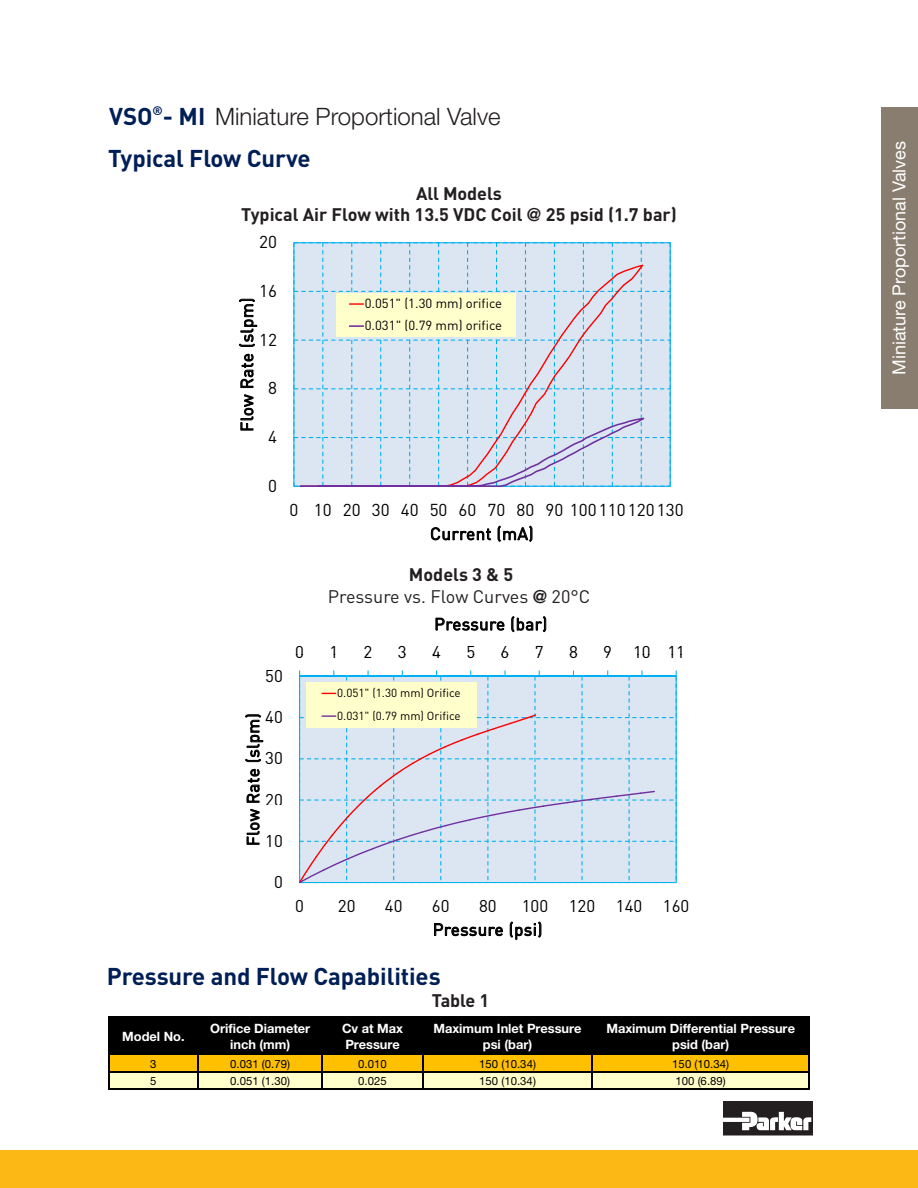
<style>
.page{position:relative;width:918px;height:1188px;background:#fff}
.page>*{position:absolute;margin:0;border:0;box-sizing:border-box;transform-origin:0 0}
.B_Head{font:700 24px "DIN";letter-spacing:-.005em;color:#001f56}
.t1{font:300 24px "Helvetica Neue LT Std";color:#231f20}
.B_Head-2{font:700 18px "DIN";color:#231f20}
.t2{font:18px "Helvetica Neue LT Std";color:#fff}
.B_Head-3{font:18px "DIN";color:#231f20}
.t3{font:17.1px/24px "DINOT";color:#000;text-align:center}
.t4{font:17.1px "DINOT";letter-spacing:.025em;color:#000}
.t5{font:16.95px/23.7px "DINOT";letter-spacing:.005em;color:#000}
.t6{font:16.95px "DINOT";letter-spacing:.025em;color:#000}
.t7{font:13.05px/22px "DINOT";color:#000}
.t8{font:700 12.9px/16px "Helvetica Neue LT Std";color:#fff;text-align:center}
.t9{font:11.7px "DINOT";color:#000}
.t10{font:11.4px "Helvetica Neue LT Std";letter-spacing:.005em;color:#000}
.s1{font-family:"DINOT";font-weight:700;color:#001f56}
.s2{font-family:"Helvetica Neue LT Std"}
.s3{font-family:"Helvetica Neue LT Std";font-weight:700}
</style>
<div class="page">
<div style="left:0;top:1150px;width:918px;height:38px;background:#fcb814"></div>
<div style="left:882px;top:108px;width:36px;height:301px;background:#887d6e"></div>
<svg style="left:723px;top:1101px;width:90px;height:35px"></svg>
<svg style="left:239px;top:299px;width:18px;height:48px"></svg>
<svg style="left:241px;top:354px;width:12px;height:34px"></svg>
<svg style="left:241px;top:394px;width:12px;height:36px"></svg>
<svg style="left:293px;top:242px;width:378px;height:245px;background:#d5e1ea"></svg>
<svg style="left:431px;top:527px;width:60px;height:13px"></svg>
<svg style="left:498px;top:526px;width:34px;height:16px"></svg>
<svg style="left:436px;top:618px;width:68px;height:13px"></svg>
<svg style="left:511px;top:616px;width:35px;height:16px"></svg>
<svg style="left:247px;top:769px;width:13px;height:34px"></svg>
<svg style="left:245px;top:714px;width:18px;height:48px"></svg>
<svg style="left:247px;top:809px;width:13px;height:36px"></svg>
<svg style="left:299px;top:670px;width:378px;height:213px;background:#d6e4ec"></svg>
<svg style="left:434px;top:923px;width:69px;height:13px"></svg>
<svg style="left:510px;top:921px;width:31px;height:19px"></svg>
<div style="left:109px;top:1017px;width:700px;height:37px;background:#000"></div>
<div style="left:109px;top:1054px;width:700px;height:18px;background:#ffc000"></div>
<div style="left:109px;top:1072px;width:700px;height:17px;background:#ffc"></div>
<hr style="left:108px;top:1016px;width:1px;height:55px;background:#000">
<svg style="left:108px;top:1072px;width:1px;height:18px"></svg>
<hr style="left:198px;top:1055px;width:1px;height:33px;background:#000">
<hr style="left:321px;top:1055px;width:2px;height:33px;background:#000">
<hr style="left:422px;top:1055px;width:2px;height:33px;background:#000">
<hr style="left:591px;top:1055px;width:2px;height:33px;background:#000">
<hr style="left:809px;top:1018px;width:1px;height:72px;background:#000">
<hr style="left:109px;top:1016px;width:701px;height:2px;background:#000">
<hr style="left:109px;top:1054px;width:701px;height:1px;background:#000">
<hr style="left:108px;top:1071px;width:701px;height:1px;background:#000">
<hr style="left:109px;top:1088px;width:701px;height:2px;background:#000">
<p class="t1" style="left:109px;top:102px;width:393px"><span class="s1">VSO</span><sup>®</sup><span class="s1">- MI</span> Miniature Proportional Valve</p>
<p class="B_Head" style="left:108px;top:143px;width:204px">Typical Flow Curve</p>
<p class="B_Head-2" style="left:416px;top:182px;width:87px">All Models</p>
<p class="B_Head-2" style="left:241px;top:203px;width:437px">Typical Air Flow with 13.5 VDC Coil <span class="s2">@</span> 25 psid (1.7 bar)</p>
<p class="t3" style="left:259px;top:230px;width:19px">20</p>
<p class="t3" style="left:259px;top:278px;width:19px">16</p>
<p class="t7" style="left:365px;top:292px;width:139px">0.051 (1.30 mm) orifice<br>0.031" (0.79 mm) orifice</p>
<p class="t4" style="left:235px;top:432px;width:136px;rotate:-90deg">Flow Rate (slpm)</p>
<p class="t7" style="left:396px;top:292px;width:7px">"</p>
<p class="t3" style="left:259px;top:327px;width:19px">12</p>
<p class="t3" style="left:268px;top:376px;width:10px">8</p>
<p class="t3" style="left:268px;top:424px;width:10px">4</p>
<p class="t3" style="left:268px;top:473px;width:10px">0</p>
<p class="t3" style="left:289px;top:497px;width:396px">0 10 20 30 40 50 60 70 80 90 100110120130<br>Current (mA)</p>
<p class="B_Head-2" style="left:409px;top:563px;width:106px">Models 3 &amp; 5</p>
<p class="B_Head-3" style="left:328px;top:585px;width:264px">Pressure vs. Flow Curves <span class="s3">@</span> 20°C</p>
<p class="t6" style="left:434px;top:613px;width:115px">Pressure (bar)</p>
<p class="t5" style="left:265px;top:663px;width:19px">50</p>
<p class="t5" style="left:295px;top:640px;width:10px">0</p>
<p class="t5" style="left:329px;top:640px;width:10px">1</p>
<p class="t5" style="left:364px;top:640px;width:10px">2</p>
<p class="t5" style="left:398px;top:640px;width:10px">3</p>
<p class="t5" style="left:432px;top:640px;width:10px">4</p>
<p class="t5" style="left:466px;top:640px;width:10px">5</p>
<p class="t5" style="left:501px;top:640px;width:10px">6</p>
<p class="t5" style="left:535px;top:640px;width:10px">7</p>
<p class="t5" style="left:569px;top:640px;width:10px">8</p>
<p class="t5" style="left:603px;top:640px;width:83px">9 10 11</p>
<p class="t9" style="left:337px;top:685px;width:125px">0.051" (1.30 mm) Orifice</p>
<p class="t6" style="left:241px;top:846px;width:134px;rotate:-90deg">Flow Rate (slpm)</p>
<p class="t9" style="left:337px;top:708px;width:125px">0.031" (0.79 mm) Orifice</p>
<p class="t5" style="left:265px;top:705px;width:19px">40</p>
<p class="t5" style="left:265px;top:746px;width:19px">30</p>
<p class="t5" style="left:265px;top:787px;width:19px">20</p>
<p class="t5" style="left:265px;top:828px;width:19px">10</p>
<p class="t5" style="left:274px;top:869px;width:10px">0</p>
<p class="t5" style="left:295px;top:893px;width:10px">0</p>
<p class="t5" style="left:338px;top:893px;width:19px">20</p>
<p class="t5" style="left:385px;top:893px;width:19px">40</p>
<p class="t5" style="left:432px;top:893px;width:19px">60</p>
<p class="t5" style="left:479px;top:893px;width:19px">80</p>
<p class="t5" style="left:433px;top:893px;width:258px;text-indent:89px">100 120 140 160<br>Pressure (psi)</p>
<p class="B_Head" style="left:107px;top:961px;width:335px">Pressure and Flow Capabilities</p>
<p class="B_Head-2" style="left:432px;top:989px;width:59px">Table 1</p>
<p class="t8" style="left:122px;top:1028px;width:64px">Model No.</p>
<p class="t8" style="left:210px;top:1020px;width:102px">Orifice Diameter inch (mm)</p>
<p class="t8" style="left:342px;top:1020px;width:63px;text-align:left">Cv at Max<br>Pressure</p>
<p class="t8" style="left:434px;top:1020px;width:150px">Maximum Inlet Pressure psi (bar)</p>
<p class="t8" style="left:606px;top:1020px;width:190px">Maximum Differential Pressure psid (bar)</p>
<p class="t10" style="left:150px;top:1057px;width:8px">3</p>
<p class="t10" style="left:230px;top:1057px;width:61px">0.031 (0.79)</p>
<p class="t10" style="left:358px;top:1057px;width:30px">0.010</p>
<p class="t10" style="left:479px;top:1057px;width:58px">150 (10.34)</p>
<p class="t10" style="left:672px;top:1057px;width:58px">150 (10.34)</p>
<p class="t10" style="left:150px;top:1074px;width:8px">5</p>
<p class="t10" style="left:230px;top:1074px;width:61px">0.051 (1.30)</p>
<p class="t10" style="left:358px;top:1074px;width:30px">0.025</p>
<p class="t10" style="left:479px;top:1074px;width:58px">150 (10.34)</p>
<p class="t10" style="left:675px;top:1074px;width:52px">100 (6.89)</p>
<h2 class="t2" style="left:889px;top:375px;width:236px;rotate:-90deg">Miniature Proportional Valves</h2>
</div>
